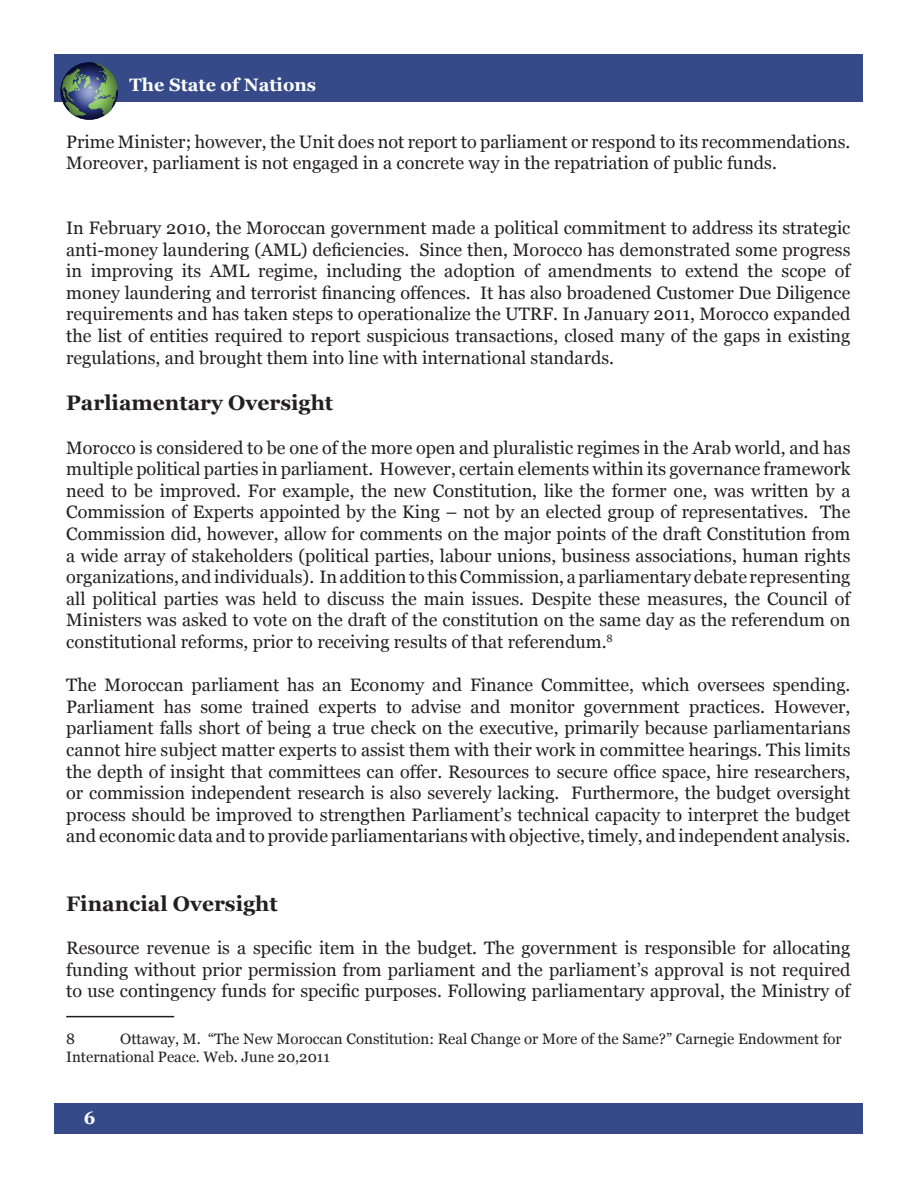
<style>
.page{position:relative;width:918px;height:1188px;background:#fff}
.page>*{position:absolute;margin:0;border:0;box-sizing:border-box;transform-origin:0 0}
.Heading_2{font:700 21px "Georgia";color:#231f20}
.Paragraph{font:18px/21.6px "Georgia";color:#231f20;text-align:justify}
.t1{font:700 18px "Georgia";color:#fff}
.Footnote{font:15px/18px "Georgia";color:#231f20}
</style>
<div class="page">
<div style="left:54px;top:54px;width:808px;height:48px;background:#364988"></div>
<svg style="left:66px;top:63px;width:52px;height:52px"></svg>
<svg style="left:60px;top:62px;width:58px;height:58px;background:#506b66"></svg>
<div style="left:54px;top:1104px;width:808px;height:30px;background:#364988"></div>
<hr style="left:66px;top:1016px;width:108px;height:1px;background:#231f20">
<p class="t1" style="left:130px;top:74px;width:188px">The State of Nations</p>
<p class="Paragraph" style="left:66px;top:131px;width:786px">Prime Minister; however, the Unit does not report to parliament or respond to its recommendations.<br>Moreover, parliament is not engaged in a concrete way in the repatriation of public funds.</p>
<p class="Paragraph" style="left:66px;top:217px;width:786px">In February 2010, the Moroccan government made a political commitment to address its strategic anti-money laundering (AML) deficiencies. Since then, Morocco has demonstrated some progress in improving its AML regime, including the adoption of amendments to extend the scope of money laundering and terrorist financing offences. It has also broadened Customer Due Diligence requirements and has taken steps to operationalize the UTRF. In January 2011, Morocco expanded the list of entities required to report suspicious transactions, closed many of the gaps in existing regulations, and brought them into line with international standards.</p>
<p class="Heading_2" style="left:66px;top:390px;width:269px">Parliamentary Oversight</p>
<p class="Paragraph" style="left:66px;top:437px;width:786px">Morocco is considered to be one of the more open and pluralistic regimes in the Arab world, and has multiple political parties in parliament. However, certain elements within its governance framework need to be improved. For example, the new Constitution, like the former one, was written by a Commission of Experts appointed by the King – not by an elected group of representatives. The Commission did, however, allow for comments on the major points of the draft Constitution from a wide array of stakeholders (political parties, labour unions, business associations, human rights organizations, and individuals). In addition to this Commission, a parliamentary debate representing all political parties was held to discuss the main issues. Despite these measures, the Council of Ministers was asked to vote on the draft of the constitution on the same day as the referendum on constitutional reforms, prior to receiving results of that referendum.<sup>8</sup></p>
<p class="Paragraph" style="left:66px;top:675px;width:786px">The Moroccan parliament has an Economy and Finance Committee, which oversees spending.<br>Parliament has some trained experts to advise and monitor government practices. However, parliament falls short of being a true check on the executive, primarily because parliamentarians cannot hire subject matter experts to assist them with their work in committee hearings. This limits the depth of insight that committees can offer. Resources to secure office space, hire researchers, or commission independent research is also severely lacking. Furthermore, the budget oversight process should be improved to strengthen Parliament’s technical capacity to interpret the budget and economic data and to provide parliamentarians with objective, timely, and independent analysis.</p>
<p class="Heading_2" style="left:66px;top:890px;width:213px">Financial Oversight</p>
<p class="Paragraph" style="left:66px;top:937px;width:786px">Resource revenue is a specific item in the budget. The government is responsible for allocating funding without prior permission from parliament and the parliament’s approval is not required to use contingency funds for specific purposes. Following parliamentary approval, the Ministry of</p>
<p class="Footnote" style="left:66px;top:1030px;width:10px">8</p>
<p class="Footnote" style="left:66px;top:1030px;width:777px;text-indent:54px">Ottaway, M. “The New Moroccan Constitution: Real Change or More of the Same?” Carnegie Endowment for<br>International Peace. Web. June 20,2011</p>
<p class="t1" style="left:84px;top:1106px;width:13px">6</p>
</div>
